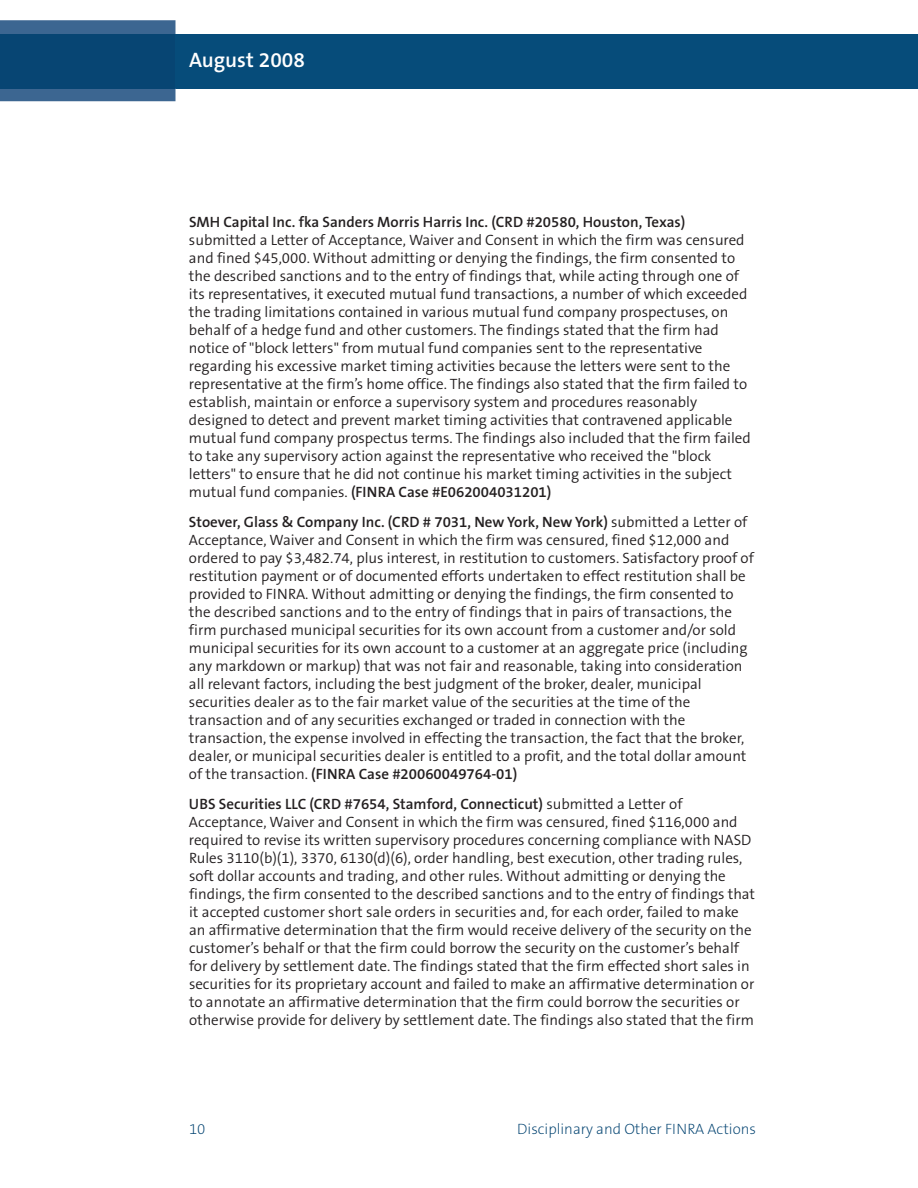
<style>
.page{position:relative;width:918px;height:1188px;background:#fff}
.page>*{position:absolute;margin:0;border:0;box-sizing:border-box;transform-origin:0 0}
.t1{font:600 21px "The Sans B6";color:#fff}
.t2{font:300 15px/18px "The Sans B4";color:#231f20}
.t3{font:600 15px/30px "The Sans B6";color:#231f20}
.t4{font:200 15px "The Sans B2";color:#004270}
.s1{font-family:"The Sans B4";font-weight:300}
</style>
<div class="page">
<div style="left:176px;top:34px;width:742px;height:54px;background:#064c7a"></div>
<svg style="left:0;top:20px;width:176px;height:81px;background:#3c6691"></svg>
<div style="left:0;top:34px;width:176px;height:54px;background:#074573"></div>
<h1 class="t1" style="left:189px;top:49px;width:118px">August 2008</h1>
<p class="t3" style="left:189px;top:207px;width:498px">SMH Capital Inc. fka Sanders Morris Harris Inc. (CRD #20580, Houston, Texas)</p>
<p class="t2" style="left:189px;top:232px;width:563px">submitted a Letter of Acceptance, Waiver and Consent in which the firm was censured and fined $45,000. Without admitting or denying the findings, the firm consented to the described sanctions and to the entry of findings that, while acting through one of its representatives, it executed mutual fund transactions, a number of which exceeded the trading limitations contained in various mutual fund company prospectuses, on behalf of a hedge fund and other customers. The findings stated that the firm had notice of "block letters" from mutual fund companies sent to the representative regarding his excessive market timing activities because the letters were sent to the representative at the firm’s home office. The findings also stated that the firm failed to establish, maintain or enforce a supervisory system and procedures reasonably designed to detect and prevent market timing activities that contravened applicable mutual fund company prospectus terms. The findings also included that the firm failed to take any supervisory action against the representative who received the "block letters" to ensure that he did not continue his market timing activities in the subject</p>
<p class="t3" style="left:189px;top:477px;width:560px"><span class="s1">mutual fund companies.</span> (FINRA Case #E062004031201)<br>Stoever, Glass &amp; Company Inc. (CRD # 7031, New York, New York) <span class="s1">submitted a Letter of</span></p>
<p class="t2" style="left:189px;top:532px;width:566px">Acceptance, Waiver and Consent in which the firm was censured, fined $12,000 and ordered to pay $3,482.74, plus interest, in restitution to customers. Satisfactory proof of restitution payment or of documented efforts undertaken to effect restitution shall be provided to FINRA. Without admitting or denying the findings, the firm consented to the described sanctions and to the entry of findings that in pairs of transactions, the firm purchased municipal securities for its own account from a customer and/or sold municipal securities for its own account to a customer at an aggregate price (including any markdown or markup) that was not fair and reasonable, taking into consideration all relevant factors, including the best judgment of the broker, dealer, municipal securities dealer as to the fair market value of the securities at the time of the transaction and of any securities exchanged or traded in connection with the transaction, the expense involved in effecting the transaction, the fact that the broker, dealer, or municipal securities dealer is entitled to a profit, and the total dollar amount</p>
<p class="t3" style="left:189px;top:759px;width:495px"><span class="s1">of the transaction.</span> (FINRA Case #20060049764-01)<br>UBS Securities LLC (CRD #7654, Stamford, Connecticut) <span class="s1">submitted a Letter of</span></p>
<p class="t2" style="left:189px;top:814px;width:568px">Acceptance, Waiver and Consent in which the firm was censured, fined $116,000 and required to revise its written supervisory procedures concerning compliance with NASD Rules 3110(b)(1), 3370, 6130(d)(6), order handling, best execution, other trading rules, soft dollar accounts and trading, and other rules. Without admitting or denying the findings, the firm consented to the described sanctions and to the entry of findings that it accepted customer short sale orders in securities and, for each order, failed to make an affirmative determination that the firm would receive delivery of the security on the customer’s behalf or that the firm could borrow the security on the customer’s behalf for delivery by settlement date. The findings stated that the firm effected short sales in securities for its proprietary account and failed to make an affirmative determination or to annotate an affirmative determination that the firm could borrow the securities or otherwise provide for delivery by settlement date. The findings also stated that the firm</p>
<p class="t4" style="left:189px;top:1121px;width:18px">10</p>
<p class="t4" style="left:517px;top:1121px;width:240px">Disciplinary and Other FINRA Actions</p>
</div>
